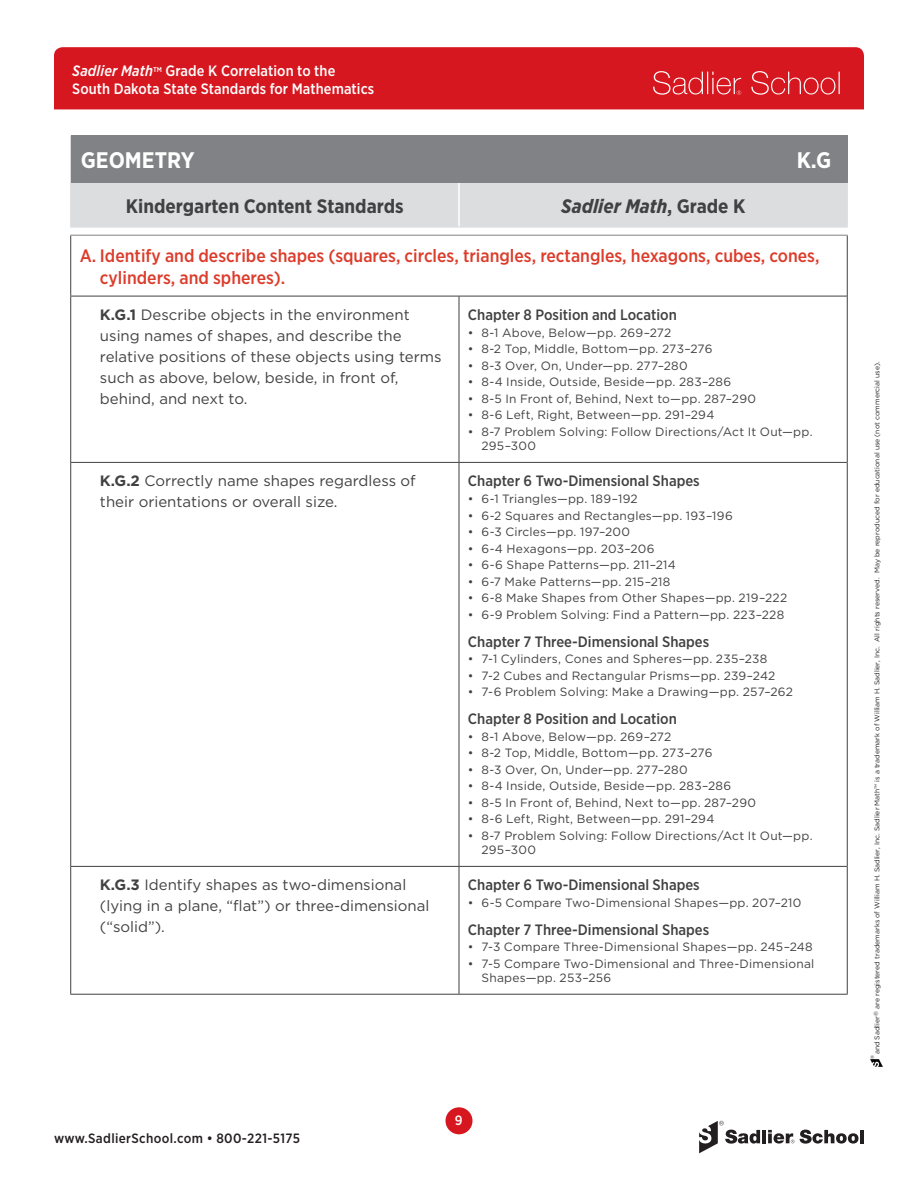
<style>
.page{position:relative;width:918px;height:1188px;background:#fff}
.page>*{position:absolute;margin:0;border:0;box-sizing:border-box;transform-origin:0 0}
.REAL_TITLES{font:700 22.5px "Gotham Narrow";color:#fff}
.Table_header{font:700 19.5px "Gotham Narrow";color:#414142}
.Table_header-2{font:italic 700 19.5px "Gotham Narrow";color:#414142}
.t1{font:500 18px/22.5px "Gotham Narrow";color:#dc3c2b}
.Standards{font:15px/21px "Gotham";color:#414142}
.Chapter_Head{font:500 15px "Gotham Narrow";color:#414142}
.t2{font:500 15px/18px "Gotham Narrow";letter-spacing:.005em;color:#fff}
.t3{font:500 13.5px "Gotham Narrow";letter-spacing:.025em;color:#231f20}
.t4{font:500 13.5px "Gotham Narrow";color:#fff}
.t5{font:12px/14.4px "Gotham";letter-spacing:.02em;color:#414142}
.t6{font:6.9px "Gotham";color:#231f20}
.t7{font:4.8px "Gotham";color:#231f20}
.s1{font-style:italic}
.s2{font-style:normal}
.s3{font-weight:700}
</style>
<div class="page">
<div style="left:446px;top:1107px;width:27px;height:27px;background:#d7171f;border-radius:50%"></div>
<div style="left:54px;top:47px;width:810px;height:62px;background:#d7171f"></div>
<svg style="left:653px;top:71px;width:88px;height:24px;background:#dd3f45"></svg>
<svg style="left:751px;top:71px;width:89px;height:24px;background:#dc3940"></svg>
<svg style="left:871px;top:1059px;width:12px;height:7px"></svg>
<svg style="left:699px;top:1121px;width:61px;height:32px"></svg>
<hr style="left:762px;top:1130px;width:4px;height:13px;background:#231f20">
<svg style="left:800px;top:1130px;width:59px;height:14px"></svg>
<hr style="left:860px;top:1130px;width:4px;height:13px;background:#231f20">
<svg style="left:768px;top:1130px;width:26px;height:14px"></svg>
<div style="left:71px;top:136px;width:776px;height:47px;background:#808285"></div>
<div style="left:71px;top:183px;width:776px;height:43px;background:#dcdddf"></div>
<hr style="left:70px;top:236px;width:1px;height:60px;background:#414142">
<hr style="left:847px;top:236px;width:1px;height:60px;background:#414142">
<hr style="left:70px;top:235px;width:389px;height:1px;background:#808285">
<hr style="left:459px;top:235px;width:389px;height:1px;background:#808285">
<hr style="left:70px;top:994px;width:389px;height:1px;background:#414142">
<hr style="left:459px;top:994px;width:389px;height:1px;background:#414142">
<hr style="left:70px;top:296px;width:389px;height:1px;background:#414142">
<hr style="left:70px;top:296px;width:1px;height:166px;background:#414142">
<hr style="left:459px;top:296px;width:388px;height:1px;background:#414142">
<hr style="left:70px;top:463px;width:1px;height:403px;background:#414142">
<hr style="left:70px;top:867px;width:1px;height:127px;background:#414142">
<hr style="left:459px;top:296px;width:1px;height:166px;background:#414142">
<hr style="left:847px;top:296px;width:1px;height:166px;background:#414142">
<hr style="left:459px;top:463px;width:1px;height:403px;background:#414142">
<hr style="left:847px;top:462px;width:1px;height:404px;background:#414142">
<hr style="left:459px;top:867px;width:1px;height:127px;background:#414142">
<hr style="left:847px;top:866px;width:1px;height:128px;background:#414142">
<hr style="left:70px;top:183px;width:1px;height:43px;background:#dcdddf">
<hr style="left:847px;top:183px;width:1px;height:43px;background:#dcdddf">
<hr style="left:70px;top:226px;width:389px;height:2px;background:#dcdddf">
<hr style="left:459px;top:226px;width:389px;height:2px;background:#dcdddf">
<hr style="left:458px;top:183px;width:2px;height:43px;background:#fff">
<hr style="left:70px;top:462px;width:389px;height:1px;background:#414142">
<hr style="left:70px;top:866px;width:389px;height:1px;background:#414142">
<hr style="left:459px;top:462px;width:388px;height:1px;background:#414142">
<hr style="left:459px;top:866px;width:388px;height:1px;background:#414142">
<p class="t2" style="left:72px;top:62px;width:304px"><span class="s1">Sadlier Math</span><sup>TM</sup> Grade K Correlation to the<br>South Dakota State Standards for Mathematics</p>
<p class="REAL_TITLES" style="left:81px;top:146px;width:115px">GEOMETRY</p>
<p class="REAL_TITLES" style="left:797px;top:146px;width:36px">K.G</p>
<p class="Table_header" style="left:126px;top:193px;width:279px">Kindergarten Content Standards</p>
<p class="Table_header-2" style="left:561px;top:193px;width:186px">Sadlier Math<span class="s2">, Grade K</span></p>
<p class="t1" style="left:100px;top:244px;width:721px;text-indent:-20px">A. Identify and describe shapes (squares, circles, triangles, rectangles, hexagons, cubes, cones, cylinders, and spheres).</p>
<p class="Standards" style="left:100px;top:304px;width:343px"><span class="s3">K.G.1</span> Describe objects in the environment using names of shapes, and describe the relative positions of these objects using terms such as above, below, beside, in front of, behind, and next to.</p>
<p class="Chapter_Head" style="left:468px;top:305px;width:210px">Chapter 8 Position and Location</p>
<p class="t5" style="left:468px;top:325px;width:205px">• 8-1 Above, Below—pp. 269–272</p>
<p class="t5" style="left:468px;top:342px;width:246px">• 8-2 Top, Middle, Bottom—pp. 273–276</p>
<p class="t5" style="left:468px;top:358px;width:221px">• 8-3 Over, On, Under—pp. 277–280</p>
<p class="t5" style="left:468px;top:375px;width:265px">• 8-4 Inside, Outside, Beside—pp. 283–286</p>
<p class="t5" style="left:468px;top:391px;width:290px">• 8-5 In Front of, Behind, Next to—pp. 287–290</p>
<p class="t5" style="left:468px;top:408px;width:248px">• 8-6 Left, Right, Between—pp. 291–294</p>
<p class="t5" style="left:481px;top:424px;width:333px;text-indent:-14px">• 8-7 Problem Solving: Follow Directions/Act It Out—pp.<br>295–300</p>
<p class="Standards" style="left:100px;top:470px;width:317px"><span class="s3">K.G.2</span> Correctly name shapes regardless of their orientations or overall size.</p>
<p class="Chapter_Head" style="left:468px;top:472px;width:233px">Chapter 6 Two-Dimensional Shapes</p>
<p class="t5" style="left:468px;top:491px;width:171px">• 6-1 Triangles—pp. 189–192</p>
<p class="t5" style="left:468px;top:508px;width:266px">• 6-2 Squares and Rectangles—pp. 193–196</p>
<p class="t5" style="left:468px;top:524px;width:164px">• 6-3 Circles—pp. 197–200</p>
<p class="t5" style="left:468px;top:541px;width:188px">• 6-4 Hexagons—pp. 203–206</p>
<p class="t5" style="left:468px;top:558px;width:209px">• 6-6 Shape Patterns—pp. 211–214</p>
<p class="t5" style="left:468px;top:574px;width:204px">• 6-7 Make Patterns—pp. 215–218</p>
<p class="t5" style="left:468px;top:591px;width:321px">• 6-8 Make Shapes from Other Shapes—pp. 219–222</p>
<p class="t5" style="left:468px;top:607px;width:318px">• 6-9 Problem Solving: Find a Pattern—pp. 223–228</p>
<p class="Chapter_Head" style="left:468px;top:632px;width:243px">Chapter 7 Three-Dimensional Shapes</p>
<p class="t5" style="left:468px;top:651px;width:301px">• 7-1 Cylinders, Cones and Spheres—pp. 235–238</p>
<p class="t5" style="left:468px;top:668px;width:309px">• 7-2 Cubes and Rectangular Prisms—pp. 239–242</p>
<p class="t5" style="left:468px;top:685px;width:326px">• 7-6 Problem Solving: Make a Drawing—pp. 257–262</p>
<p class="Chapter_Head" style="left:468px;top:709px;width:210px">Chapter 8 Position and Location</p>
<p class="t5" style="left:468px;top:729px;width:205px">• 8-1 Above, Below—pp. 269–272</p>
<p class="t5" style="left:468px;top:745px;width:246px">• 8-2 Top, Middle, Bottom—pp. 273–276</p>
<p class="t5" style="left:468px;top:762px;width:221px">• 8-3 Over, On, Under—pp. 277–280</p>
<p class="t5" style="left:468px;top:779px;width:265px">• 8-4 Inside, Outside, Beside—pp. 283–286</p>
<p class="t5" style="left:468px;top:795px;width:290px">• 8-5 In Front of, Behind, Next to—pp. 287–290</p>
<p class="t5" style="left:468px;top:812px;width:248px">• 8-6 Left, Right, Between—pp. 291–294</p>
<p class="t5" style="left:481px;top:828px;width:333px;text-indent:-14px">• 8-7 Problem Solving: Follow Directions/Act It Out—pp.<br>295–300</p>
<p class="Standards" style="left:100px;top:874px;width:331px"><span class="s3">K.G.3</span> Identify shapes as two-dimensional (lying in a plane, “flat”) or three-dimensional (“solid”).</p>
<p class="Chapter_Head" style="left:468px;top:876px;width:233px">Chapter 6 Two-Dimensional Shapes</p>
<p class="t5" style="left:468px;top:895px;width:335px">• 6-5 Compare Two-Dimensional Shapes—pp. 207–210</p>
<p class="Chapter_Head" style="left:468px;top:920px;width:243px">Chapter 7 Three-Dimensional Shapes</p>
<p class="t5" style="left:468px;top:940px;width:346px">• 7-3 Compare Three-Dimensional Shapes—pp. 245–248</p>
<p class="t5" style="left:481px;top:956px;width:334px;text-indent:-14px">• 7-5 Compare Two-Dimensional and Three-Dimensional<br>Shapes—pp. 253–256</p>
<p class="t3" style="left:54px;top:1129px;width:248px">www.SadlierSchool.com • 800-221-5175</p>
<p class="t4" style="left:455px;top:1112px;width:9px">9</p>
<p class="t6" style="left:873px;top:1054px;width:694px;rotate:-90deg">and Sadlier<sup>®</sup> are registered trademarks of William H. Sadlier, Inc. Sadlier Math™ is a trademark of William H. Sadlier, Inc. All rights reserved. May be reproduced for educational use (not commercial use).</p>
<p class="t7" style="left:869px;top:1059px;width:6px;rotate:-90deg">®</p>
</div>
